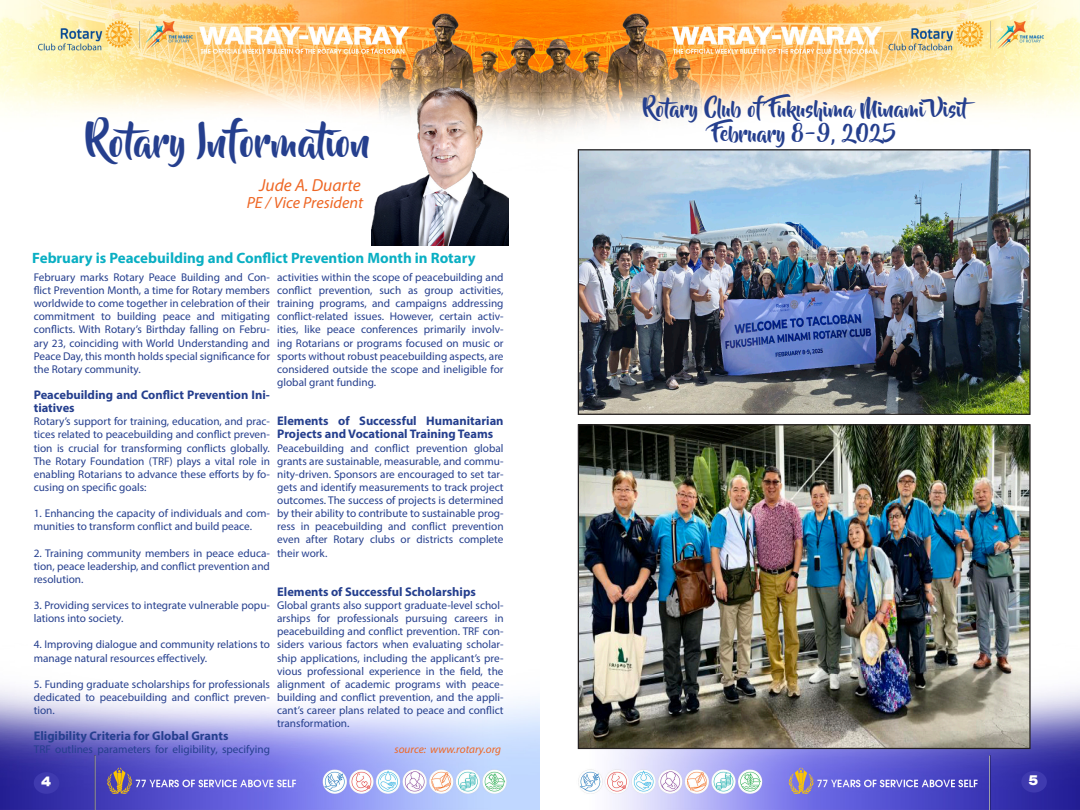
<style>
.page{position:relative;width:1080px;height:810px;background:#fff}
.page>*{position:absolute;margin:0;border:0;box-sizing:border-box;transform-origin:0 0}
.t1{font:38.62px "Beyond The Mountains";color:#253f8e}
.t2{font:21.25px "Beyond The Mountains";color:#253f8e}
.t3{font:italic 17.5px "Myriad Pro";color:#ee6725}
.t4{font:italic 16.25px "Myriad Pro";color:#ee6725}
.t5{font:700 15px "Myriad Pro";color:#0aafc3}
.t6{font:13.75px "Agent Ext DB Bold";color:#fff}
.t7{font:700 12.5px/13.1px "Myriad Pro";color:#253f8e}
.t8{font:11.25px/13.1px "Myriad Pro";color:#253f8e;text-align:justify}
.t9{font:italic 11.25px "Myriad Pro";color:#ee6725}
.s1{font-family:"Minion Pro";font-size:15px}
</style>
<div class="page">
<img style="left:0;top:0;width:1080px;height:810px">
<div style="left:34px;top:772px;width:25px;height:22px;background:#3f3aaf;border-radius:50%"></div>
<div style="left:1021px;top:771px;width:26px;height:22px;background:#3f3aaf;border-radius:50%"></div>
<img style="left:371px;top:80px;width:138px;height:166px">
<img style="left:580px;top:151px;width:449px;height:262px">
<div style="left:578px;top:149px;width:453px;height:266px;border:1px solid #231f20"></div>
<img style="left:580px;top:426px;width:449px;height:321px">
<div style="left:578px;top:424px;width:453px;height:325px;border:1px solid #231f20"></div>
<p class="t1" style="left:86px;top:121px;width:287px">Rotary Information</p>
<p class="t4" style="left:247px;top:192px;width:118px">PE / Vice President</p>
<p class="t3" style="left:259px;top:175px;width:103px">Jude A. Duarte</p>
<p class="t5" style="left:32px;top:248px;width:445px">February is Peacebuilding and Conflict Prevention Month in Rotary</p>
<p class="t8" style="left:277px;top:270px;width:228px">activities within the scope of peacebuilding and conflict prevention, such as group activities, training programs, and campaigns addressing conflict-related issues. However, certain activ&shy;ities, like peace conferences primarily involv&shy;ing Rotarians or programs focused on music or sports without robust peacebuilding aspects, are considered outside the scope and ineligible for global grant funding.</p>
<p class="t7" style="left:277px;top:414px;width:228px">Elements of Successful Humanitarian<br>Projects and Vocational Training Teams</p>
<p class="t8" style="left:277px;top:441px;width:228px">Peacebuilding and conflict prevention global grants are sustainable, measurable, and commu&shy;nity-driven. Sponsors are encouraged to set tar&shy;gets and identify measurements to track project outcomes. The success of projects is determined by their ability to contribute to sustainable prog&shy;ress in peacebuilding and conflict prevention even after Rotary clubs or districts complete their work.</p>
<p class="t7" style="left:277px;top:585px;width:200px">Elements of Successful Scholarships</p>
<p class="t8" style="left:277px;top:599px;width:228px">Global grants also support graduate-level schol&shy;arships for professionals pursuing careers in peacebuilding and conflict prevention. TRF con&shy;siders various factors when evaluating scholar&shy;ship applications, including the applicant’s pre&shy;vious professional experience in the field, the alignment of academic programs with peace&shy;building and conflict prevention, and the appli&shy;cant’s career plans related to peace and conflict transformation.</p>
<p class="t9" style="left:395px;top:743px;width:108px">source: www.rotary.org</p>
<p class="t8" style="left:34px;top:270px;width:238px">February marks Rotary Peace Building and Con&shy;flict Prevention Month, a time for Rotary members worldwide to come together in celebration of their commitment to building peace and mitigating conflicts. With Rotary’s Birthday falling on Febru&shy;ary 23, coinciding with World Understanding and Peace Day, this month holds special significance for the Rotary community.</p>
<p class="t7" style="left:34px;top:388px;width:238px">Peacebuilding and Conflict Prevention Ini&shy;tiatives</p>
<p class="t8" style="left:34px;top:415px;width:238px">Rotary’s support for training, education, and prac&shy;tices related to peacebuilding and conflict preven&shy;tion is crucial for transforming conflicts globally.<br>The Rotary Foundation (TRF) plays a vital role in enabling Rotarians to advance these efforts by fo&shy;cusing on specific goals:</p>
<p class="t8" style="left:34px;top:507px;width:238px">1. Enhancing the capacity of individuals and com&shy;munities to transform conflict and build peace.</p>
<p class="t8" style="left:34px;top:546px;width:238px">2. Training community members in peace educa&shy;tion, peace leadership, and conflict prevention and resolution.</p>
<p class="t8" style="left:34px;top:599px;width:238px">3. Providing services to integrate vulnerable popu&shy;lations into society.</p>
<p class="t8" style="left:34px;top:638px;width:238px">4. Improving dialogue and community relations to manage natural resources effectively.</p>
<p class="t8" style="left:34px;top:677px;width:238px">5. Funding graduate scholarships for professionals dedicated to peacebuilding and conflict preven&shy;tion.</p>
<p class="t7" style="left:34px;top:729px;width:196px">Eligibility Criteria for Global Grants</p>
<p class="t8" style="left:34px;top:743px;width:238px">TRF outlines parameters for eligibility, specifying</p>
<p class="t2" style="left:643px;top:97px;width:340px">Rotary Club of Fukushima Minami Visit</p>
<p class="t2" style="left:713px;top:122px;width:185px">February 8-9, 2025</p>
<p class="t6" style="left:41px;top:773px;width:11px">4<span class="s1">6</span></p>
<p class="t6" style="left:1029px;top:772px;width:11px">5<span class="s1">7</span></p>
</div>
